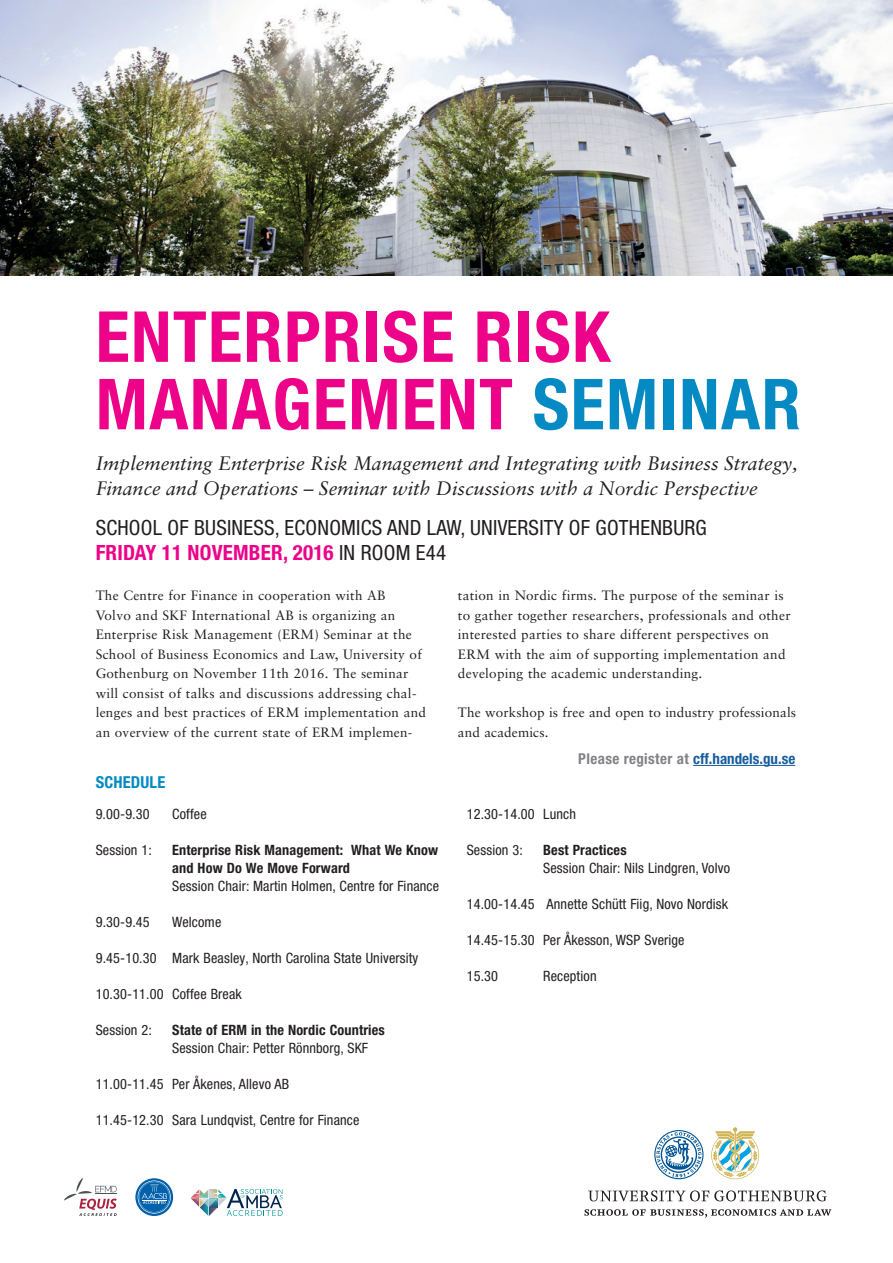
<style>
.page{position:relative;width:893px;height:1263px;background:#fff}
.page>*{position:absolute;margin:0;border:0;box-sizing:border-box;transform-origin:0 0}
.t1{font:700 condensed 70.5px/67.5px "Helvetica Neue LT Pro";letter-spacing:.02em;color:#ed028a}
.t2{font:condensed 21px/25.2px "Helvetica Neue LT Pro";letter-spacing:.01em;color:#231f20}
.t3{font:italic 19.5px/25.5px "Sabon LT Pro";color:#231f20}
.t4{font:700 condensed 16.5px "Helvetica Neue LT Pro";letter-spacing:.01em;color:#058ac3}
.t5{font:700 condensed 15px "Helvetica Neue LT Pro";letter-spacing:.025em;color:#175d9e}
.t6{font:condensed 14.25px "Helvetica Neue LT Pro";letter-spacing:.01em;color:#231f20}
.t7{font:700 condensed 14.25px/18px "Helvetica Neue LT Pro";letter-spacing:.01em;color:#231f20}
.t8{font:13.5px/19.5px "Sabon LT Pro";letter-spacing:.02em;color:#231f20}
.s1{color:#058ac3}
.s2{font-weight:700;color:#ed028a}
.s3{color:#808285}
</style>
<div class="page">
<svg style="left:64px;top:1178px;width:53px;height:38px"></svg>
<svg style="left:135px;top:1178px;width:38px;height:38px"></svg>
<svg style="left:138px;top:1180px;width:33px;height:33px"></svg>
<svg style="left:191px;top:1189px;width:92px;height:27px"></svg>
<svg style="left:588px;top:1190px;width:239px;height:11px"></svg>
<svg style="left:584px;top:1209px;width:247px;height:9px"></svg>
<svg style="left:654px;top:1130px;width:50px;height:49px"></svg>
<svg style="left:711px;top:1127px;width:48px;height:52px"></svg>
<hr style="left:693px;top:765px;width:102px;height:1px;background:#175d9e">
<img style="left:0;top:0;width:893px;height:276px">
<h1 class="t1" style="left:96px;top:303px;width:707px">ENTERPRISE RISK<br>MANAGEMENT <span class="s1">SEMINAR</span></h1>
<h3 class="t3" style="left:96px;top:449px;width:704px">Implementing Enterprise Risk Management and Integrating with Business Strategy,<br>Finance and Operations – Seminar with Discussions with a Nordic Perspective</h3>
<h2 class="t2" style="left:96px;top:515px;width:613px">SCHOOL OF BUSINESS, ECONOMICS AND LAW, UNIVERSITY OF GOTHENBURG<br><span class="s2">FRIDAY 11 NOVEMBER, 2016</span> IN ROOM E44</h2>
<p class="t8" style="left:96px;top:585px;width:332px">The Centre for Finance in cooperation with AB<br>Volvo and SKF International AB is organizing an Enterprise Risk Management (ERM) Seminar at the School of Business Economics and Law, University of Gothenburg on November 11th 2016. The seminar will consist of talks and discussions addressing chal&shy;lenges and best practices of ERM implementation and an overview of the current state of ERM implemen-</p>
<p class="t8" style="left:458px;top:585px;width:334px">tation in Nordic firms. The purpose of the seminar is to gather together researchers, professionals and other interested parties to share different perspectives on ERM with the aim of supporting implementation and developing the academic understanding.</p>
<p class="t8" style="left:458px;top:702px;width:340px">The workshop is free and open to industry professionals and academics.</p>
<p class="t4" style="left:96px;top:772px;width:71px">SCHEDULE</p>
<p class="t6" style="left:96px;top:805px;width:56px">9.00-9.30</p>
<p class="t6" style="left:172px;top:805px;width:36px">Coffee</p>
<p class="t6" style="left:96px;top:841px;width:58px">Session 1:</p>
<p class="t7" style="left:172px;top:841px;width:267px">Enterprise Risk Management: What We Know and How Do We Move Forward</p>
<p class="t6" style="left:172px;top:877px;width:268px">Session Chair: Martin Holmen, Centre for Finance</p>
<p class="t6" style="left:96px;top:913px;width:56px">9.30-9.45</p>
<p class="t6" style="left:172px;top:913px;width:51px">Welcome</p>
<p class="t6" style="left:96px;top:949px;width:324px">9.45-10.30 Mark Beasley, North Carolina State University</p>
<p class="t6" style="left:96px;top:985px;width:148px">10.30-11.00 Coffee Break</p>
<p class="t6" style="left:96px;top:1021px;width:58px">Session 2:</p>
<p class="t7" style="left:172px;top:1021px;width:214px">State of ERM in the Nordic Countries</p>
<p class="t6" style="left:172px;top:1039px;width:198px">Session Chair: Petter Rönnborg, SKF</p>
<p class="t6" style="left:96px;top:1075px;width:195px">11.00-11.45 Per Åkenes, Allevo AB</p>
<p class="t6" style="left:96px;top:1111px;width:265px">11.45-12.30 Sara Lundqvist, Centre for Finance</p>
<p class="t5" style="left:578px;top:750px;width:218px"><span class="s3">Please register at</span> cff.handels.gu.se</p>
<p class="t6" style="left:467px;top:805px;width:111px">12.30-14.00 Lunch</p>
<p class="t6" style="left:467px;top:841px;width:58px">Session 3:</p>
<p class="t7" style="left:543px;top:841px;width:85px">Best Practices</p>
<p class="t6" style="left:543px;top:859px;width:188px">Session Chair: Nils Lindgren, Volvo</p>
<p class="t6" style="left:467px;top:895px;width:263px">14.00-14.45 Annette Schütt Fiig, Novo Nordisk</p>
<p class="t6" style="left:467px;top:931px;width:219px">14.45-15.30 Per Åkesson, WSP Sverige</p>
<p class="t6" style="left:467px;top:967px;width:33px">15.30</p>
<p class="t6" style="left:543px;top:967px;width:55px">Reception</p>
</div>
